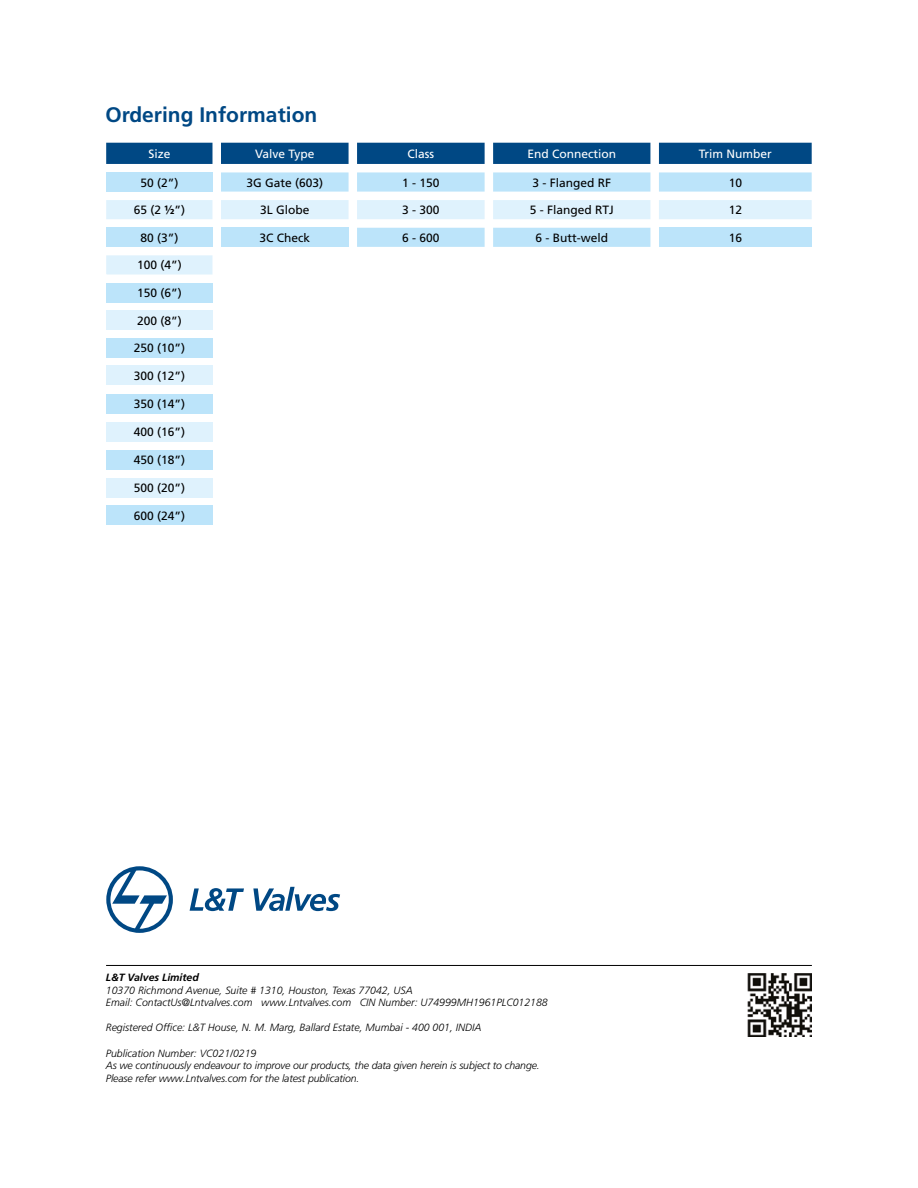
<style>
.page{position:relative;width:918px;height:1188px;background:#fff}
.page>*{position:absolute;margin:0;border:0;box-sizing:border-box;transform-origin:0 0}
.t1{font:700 21px "Frutiger LT Pro";color:#004884}
.t2{font:12px "Frutiger LT Pro";color:#000}
.t3{font:12px "Frutiger LT Pro";color:#fff}
.t4{font:italic 300 10.5px/12.6px "Frutiger LT Pro";color:#000}
.t5{font:italic 700 10.5px "Frutiger LT Pro";color:#000}
.s1{font-weight:700}
</style>
<div class="page">
<img style="left:748px;top:973px;width:64px;height:64px">
<svg style="left:106px;top:866px;width:67px;height:67px"></svg>
<svg style="left:190px;top:888px;width:54px;height:23px"></svg>
<svg style="left:253px;top:887px;width:87px;height:24px"></svg>
<hr style="left:106px;top:965px;width:706px;height:1px;background:#000">
<svg style="left:106px;top:143px;width:706px;height:21px;background:#0c518a"></svg>
<div style="left:106px;top:172px;width:106px;height:20px;background:#bce4fa"></div>
<svg style="left:221px;top:172px;width:591px;height:20px;background:#c1e6fa"></svg>
<svg style="left:106px;top:200px;width:706px;height:75px"></svg>
<div style="left:106px;top:228px;width:106px;height:19px;background:#bce4fa"></div>
<div style="left:221px;top:228px;width:128px;height:19px;background:#bce4fa"></div>
<div style="left:357px;top:228px;width:293px;height:19px;background:#bce4fa"></div>
<div style="left:659px;top:228px;width:153px;height:19px;background:#bce4fa"></div>
<div style="left:106px;top:283px;width:106px;height:19px;background:#bce4fa"></div>
<div style="left:106px;top:311px;width:106px;height:19px;background:#dff2fd"></div>
<div style="left:106px;top:338px;width:106px;height:19px;background:#bce4fa"></div>
<div style="left:106px;top:366px;width:106px;height:19px;background:#dff2fd"></div>
<div style="left:106px;top:394px;width:106px;height:19px;background:#bce4fa"></div>
<div style="left:106px;top:422px;width:106px;height:19px;background:#dff2fd"></div>
<div style="left:106px;top:450px;width:106px;height:19px;background:#bce4fa"></div>
<div style="left:106px;top:478px;width:106px;height:19px;background:#dff2fd"></div>
<div style="left:106px;top:506px;width:106px;height:19px;background:#bce4fa"></div>
<h1 class="t1" style="left:105px;top:102px;width:213px">Ordering Information</h1>
<p class="t3" style="left:148px;top:147px;width:24px">Size</p>
<p class="t3" style="left:255px;top:147px;width:61px">Valve Type</p>
<p class="t3" style="left:408px;top:147px;width:28px">Class</p>
<p class="t3" style="left:527px;top:147px;width:90px">End Connection</p>
<p class="t3" style="left:699px;top:147px;width:75px">Trim Number</p>
<p class="t2" style="left:140px;top:175px;width:40px">50 (2”)</p>
<p class="t2" style="left:246px;top:175px;width:78px">3G Gate (603)</p>
<p class="t2" style="left:402px;top:175px;width:39px">1 - 150</p>
<p class="t2" style="left:532px;top:175px;width:80px">3 - Flanged RF</p>
<p class="t2" style="left:729px;top:175px;width:15px">10</p>
<p class="t2" style="left:134px;top:203px;width:53px">65 (2 <span class="s1">½</span>”)</p>
<p class="t2" style="left:260px;top:203px;width:51px">3L Globe</p>
<p class="t2" style="left:402px;top:203px;width:39px">3 - 300</p>
<p class="t2" style="left:530px;top:203px;width:85px">5 - Flanged RTJ</p>
<p class="t2" style="left:729px;top:203px;width:15px">12</p>
<p class="t2" style="left:140px;top:231px;width:40px">80 (3”)</p>
<p class="t2" style="left:259px;top:231px;width:52px">3C Check</p>
<p class="t2" style="left:402px;top:231px;width:39px">6 - 600</p>
<p class="t2" style="left:535px;top:231px;width:74px">6 - Butt-weld</p>
<p class="t2" style="left:729px;top:231px;width:15px">16</p>
<p class="t2" style="left:137px;top:258px;width:46px">100 (4”)</p>
<p class="t2" style="left:137px;top:286px;width:46px">150 (6”)</p>
<p class="t2" style="left:137px;top:313px;width:46px">200 (8”)</p>
<p class="t2" style="left:134px;top:341px;width:53px">250 (10”)</p>
<p class="t2" style="left:134px;top:369px;width:53px">300 (12”)</p>
<p class="t2" style="left:134px;top:397px;width:53px">350 (14”)</p>
<p class="t2" style="left:134px;top:425px;width:53px">400 (16”)</p>
<p class="t2" style="left:134px;top:453px;width:53px">450 (18”)</p>
<p class="t2" style="left:134px;top:481px;width:53px">500 (20”)</p>
<p class="t2" style="left:134px;top:508px;width:53px">600 (24”)</p>
<p class="t5" style="left:106px;top:971px;width:94px">L&amp;T Valves Limited</p>
<p class="t4" style="left:106px;top:984px;width:443px">10370 Richmond Avenue, Suite # 1310, Houston, Texas 77042, USA<br>Email: ContactUs@Lntvalves.com www.Lntvalves.com CIN Number: U74999MH1961PLC012188</p>
<p class="t4" style="left:106px;top:1021px;width:377px">Registered Office: L&amp;T House, N. M. Marg, Ballard Estate, Mumbai - 400 001, INDIA</p>
<p class="t4" style="left:106px;top:1047px;width:435px">Publication Number: VC021/0219<br>As we continuously endeavour to improve our products, the data given herein is subject to change.<br>Please refer www.Lntvalves.com for the latest publication.</p>
</div>
